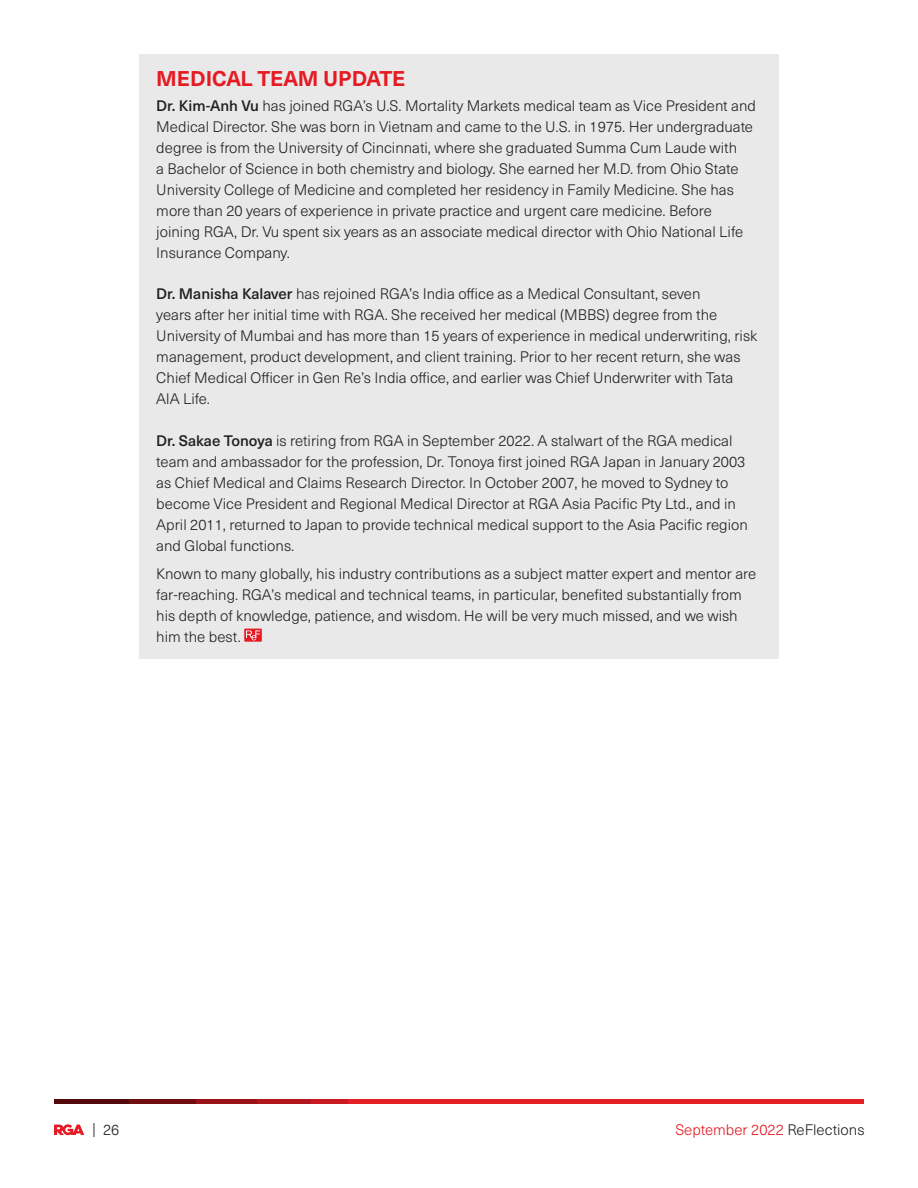
<style>
.page{position:relative;width:918px;height:1188px;background:#fff}
.page>*{position:absolute;margin:0;border:0;box-sizing:border-box;transform-origin:0 0}
.Section_Header{font:700 21px "Neue Haas Unica W1 G";letter-spacing:-.005em;color:#e51a23}
.NEW_Webcasts__Though{font:300 15px/21px "Neue Haas Unica W1 G";color:#231f20}
.t1{font:300 15px "Neue Haas Unica W1 G";color:#e51a23}
.s1{font-weight:500}
.s2{color:#231f20}
</style>
<div class="page">
<div style="left:54px;top:1099px;width:810px;height:5px;background:#e41e25"></div>
<svg style="left:257px;top:1099px;width:91px;height:5px"></svg>
<div style="left:54px;top:1099px;width:203px;height:5px;background:#981218"></div>
<div style="left:54px;top:1099px;width:142px;height:5px;background:#700d11"></div>
<div style="left:54px;top:1099px;width:75px;height:5px;background:#53090c"></div>
<svg style="left:54px;top:1124px;width:30px;height:11px"></svg>
<div style="left:139px;top:54px;width:640px;height:605px;background:#e9e9e9"></div>
<div style="left:244px;top:629px;width:18px;height:13px;background:#e51a23"></div>
<svg style="left:246px;top:630px;width:14px;height:10px"></svg>
<p class="Section_Header" style="left:156px;top:63px;width:251px">MEDICAL TEAM UPDATE</p>
<p class="NEW_Webcasts__Though" style="left:156px;top:94px;width:601px"><span class="s1">Dr. Kim-Anh Vu</span> has joined RGA’s U.S. Mortality Markets medical team as Vice President and Medical Director. She was born in Vietnam and came to the U.S. in 1975. Her undergraduate degree is from the University of Cincinnati, where she graduated Summa Cum Laude with<br>a Bachelor of Science in both chemistry and biology. She earned her M.D. from Ohio State University College of Medicine and completed her residency in Family Medicine. She has more than 20 years of experience in private practice and urgent care medicine. Before joining RGA, Dr. Vu spent six years as an associate medical director with Ohio National Life Insurance Company.</p>
<p class="NEW_Webcasts__Though" style="left:156px;top:282px;width:603px"><span class="s1">Dr. Manisha Kalaver</span> has rejoined RGA’s India office as a Medical Consultant, seven<br>years after her initial time with RGA. She received her medical (MBBS) degree from the University of Mumbai and has more than 15 years of experience in medical underwriting, risk management, product development, and client training. Prior to her recent return, she was Chief Medical Officer in Gen Re’s India office, and earlier was Chief Underwriter with Tata AIA Life.</p>
<p class="NEW_Webcasts__Though" style="left:156px;top:429px;width:593px"><span class="s1">Dr. Sakae Tonoya</span> is retiring from RGA in September 2022. A stalwart of the RGA medical team and ambassador for the profession, Dr. Tonoya first joined RGA Japan in January 2003 as Chief Medical and Claims Research Director. In October 2007, he moved to Sydney to become Vice President and Regional Medical Director at RGA Asia Pacific Pty Ltd., and in April 2011, returned to Japan to provide technical medical support to the Asia Pacific region and Global functions.</p>
<p class="NEW_Webcasts__Though" style="left:156px;top:562px;width:601px">Known to many globally, his industry contributions as a subject matter expert and mentor are far-reaching. RGA’s medical and technical teams, in particular, benefited substantially from his depth of knowledge, patience, and wisdom. He will be very much missed, and we wish him the best.</p>
<p class="NEW_Webcasts__Though" style="left:92px;top:1119px;width:29px">| 26</p>
<p class="t1" style="left:675px;top:1119px;width:191px">September 2022 <span class="s2">ReFlections</span></p>
</div>
